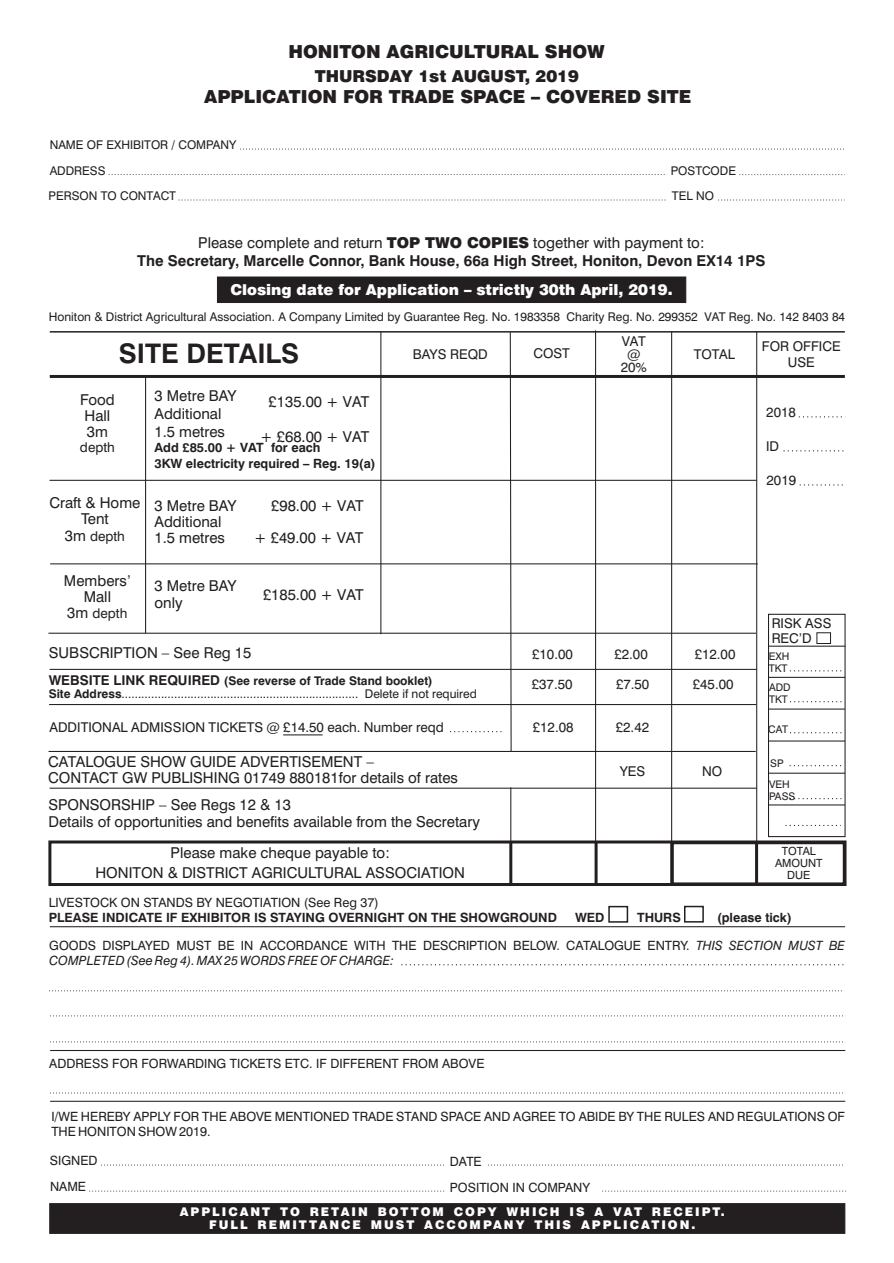
<style>
.page{position:relative;width:894px;height:1263px;background:#fff}
.page>*{position:absolute;margin:0;border:0;box-sizing:border-box;transform-origin:0 0}
.t1{font:700 27px "Swis 721 BT";color:#231f20}
.t2{font:18px "Swis 721 Blk BT";color:#231f20}
.t3{font:16.5px "Swis 721 Blk BT";color:#231f20}
.t4{font:15px/16.2px "Swis 721 BT";color:#231f20}
.t5{font:700 15px/18px "Swis 721 BT";color:#231f20;text-align:center}
.t6{font:15px "Swis 721 Blk BT";color:#fff}
.t7{font:13.5px/12.9px "Swis 721 BT";color:#231f20;text-align:center}
.t8{font:12.75px/15.3px "Swis 721 BT";color:#231f20}
.t9{font:700 12.75px/15.3px "Swis 721 BT";color:#231f20}
.t10{font:12px/25.5px "Swis 721 BT";color:#231f20}
.t11{font:12px/12.9px "Swis 721 Blk BT";letter-spacing:.165em;color:#fff;text-align:center}
.t12{font:11.25px/12.1px "Swis 721 BT";color:#231f20;text-align:center}
.t13{font:10.5px/11.4px "Swis 721 BT";color:#231f20}
.s1{font-weight:400}
.s2{font-family:"Swis 721 Blk BT";font-weight:400}
.s3{font-size:15px}
.s4{font-weight:700;font-size:13.5px}
.s5{font-weight:700}
.s6{font-style:italic}
</style>
<div class="page">
<div style="left:608px;top:906px;width:20px;height:17px;border:2px solid #231f20"></div>
<div style="left:684px;top:906px;width:20px;height:17px;border:2px solid #231f20"></div>
<hr style="left:50px;top:331px;width:795px;height:2px;background:#231f20">
<hr style="left:50px;top:375px;width:795px;height:3px;background:#231f20">
<hr style="left:50px;top:788px;width:707px;height:1px;background:#231f20">
<div style="left:50px;top:1203px;width:795px;height:31px;background:#231f20;border:1px solid #231f20"></div>
<div style="left:48px;top:841px;width:799px;height:45px;border:3px solid #231f20"></div>
<hr style="left:50px;top:1101px;width:795px;height:1px;background:#231f20">
<hr style="left:50px;top:1050px;width:795px;height:1px;background:#231f20">
<hr style="left:50px;top:926px;width:795px;height:1px;background:#231f20">
<svg style="left:401px;top:964px;width:443px;height:1px"></svg>
<svg style="left:49px;top:990px;width:793px;height:1px"></svg>
<svg style="left:50px;top:1042px;width:793px;height:1px"></svg>
<svg style="left:50px;top:1016px;width:793px;height:1px"></svg>
<svg style="left:50px;top:1093px;width:793px;height:1px"></svg>
<svg style="left:101px;top:1165px;width:742px;height:1px"></svg>
<svg style="left:89px;top:1191px;width:757px;height:1px"></svg>
<div style="left:217px;top:277px;width:469px;height:26px;background:#231f20"></div>
<hr style="left:756px;top:331px;width:1px;height:554px;background:#231f20">
<hr style="left:671px;top:331px;width:1px;height:554px;background:#231f20">
<hr style="left:595px;top:330px;width:1px;height:554px;background:#231f20">
<hr style="left:510px;top:787px;width:1px;height:98px;background:#231f20">
<svg style="left:240px;top:149px;width:604px;height:1px"></svg>
<svg style="left:109px;top:174px;width:558px;height:1px"></svg>
<svg style="left:739px;top:174px;width:106px;height:1px"></svg>
<svg style="left:179px;top:200px;width:487px;height:1px"></svg>
<svg style="left:718px;top:200px;width:127px;height:1px"></svg>
<svg style="left:799px;top:416px;width:43px;height:1px"></svg>
<svg style="left:784px;top:450px;width:60px;height:1px"></svg>
<svg style="left:800px;top:484px;width:43px;height:1px"></svg>
<hr style="left:509px;top:842px;width:3px;height:43px;background:#231f20">
<hr style="left:595px;top:842px;width:3px;height:43px;background:#231f20">
<hr style="left:670px;top:843px;width:3px;height:42px;background:#231f20">
<hr style="left:755px;top:842px;width:3px;height:43px;background:#231f20">
<div style="left:672px;top:843px;width:172px;height:41px;border:2px solid #231f20"></div>
<div style="left:446px;top:1154px;width:41px;height:13px;background:#fff"></div>
<div style="left:446px;top:1181px;width:155px;height:11px;background:#fff"></div>
<div style="left:768px;top:614px;width:78px;height:223px;border:1px solid #231f20"></div>
<hr style="left:768px;top:741px;width:77px;height:1px;background:#231f20">
<hr style="left:768px;top:773px;width:77px;height:1px;background:#231f20">
<hr style="left:768px;top:804px;width:77px;height:1px;background:#231f20">
<hr style="left:768px;top:677px;width:77px;height:1px;background:#231f20">
<hr style="left:768px;top:709px;width:77px;height:1px;background:#231f20">
<svg style="left:790px;top:670px;width:52px;height:1px"></svg>
<svg style="left:786px;top:825px;width:55px;height:1px"></svg>
<hr style="left:769px;top:646px;width:76px;height:1px;background:#231f20">
<div style="left:817px;top:632px;width:14px;height:12px;border:1px solid #231f20"></div>
<svg style="left:790px;top:701px;width:55px;height:1px"></svg>
<svg style="left:790px;top:732px;width:55px;height:1px"></svg>
<svg style="left:790px;top:765px;width:52px;height:1px"></svg>
<svg style="left:790px;top:798px;width:55px;height:1px"></svg>
<svg style="left:48px;top:331px;width:711px;height:422px"></svg>
<p class="t2" style="left:288px;top:44px;width:318px">HONITON AGRICULTURAL SHOW</p>
<p class="t2" style="left:204px;top:90px;width:489px">APPLICATION FOR TRADE SPACE – COVERED SITE</p>
<p class="t3" style="left:315px;top:69px;width:266px">THURSDAY 1st AUGUST, 2019</p>
<p class="t10" style="left:49px;top:133px;width:189px">NAME OF EXHIBITOR / COMPANY<br>ADDRESS<br>PERSON TO CONTACT</p>
<p class="t10" style="left:671px;top:159px;width:67px">POSTCODE<br>TEL NO</p>
<p class="t5" style="left:137px;top:235px;width:630px"><span class="s1">Please complete and return</span> <span class="s2">TOP TWO COPIES</span> <span class="s1">together with payment to:<br></span>The Secretary, Marcelle Connor, Bank House, 66a High Street, Honiton, Devon EX14 1PS</p>
<p class="t6" style="left:230px;top:283px;width:444px">Closing date for Application – strictly 30th April, 2019.</p>
<p class="t10" style="left:49px;top:305px;width:798px">Honiton &amp; District Agricultural Association. A Company Limited by Guarantee Reg. No. 1983358 Charity Reg. No. 299352 VAT Reg. No. 142 8403 84</p>
<h1 class="t1" style="left:119px;top:342px;width:182px">SITE DETAILS</h1>
<p class="t4" style="left:80px;top:393px;width:36px">Food<br>Hall<br>3m</p>
<p class="t7" style="left:80px;top:442px;width:36px">depth</p>
<p class="t4" style="left:154px;top:388px;width:84px;line-height:18px">3 Metre BAY<br>Additional<br>1.5 metres</p>
<p class="t9" style="left:154px;top:441px;width:223px">Add £85.00 + VAT for each<br>3KW electricity required – Reg. 19(a)</p>
<p class="t4" style="left:269px;top:395px;width:102px">£135.00 + VAT</p>
<p class="t4" style="left:260px;top:430px;width:111px">+ £68.00 + VAT</p>
<p class="t4" style="left:49px;top:496px;width:93px">Craft &amp; Home</p>
<p class="t4" style="left:271px;top:499px;width:94px">£98.00 + VAT</p>
<p class="t4" style="left:81px;top:512px;width:29px">Tent</p>
<p class="t7" style="left:65px;top:531px;width:62px"><span class="s3">3m</span> depth</p>
<p class="t4" style="left:154px;top:499px;width:84px">3 Metre BAY<br>Additional<br>1.5 metres</p>
<p class="t4" style="left:154px;top:579px;width:84px">3 Metre BAY only</p>
<p class="t4" style="left:254px;top:531px;width:111px">+ £49.00 + VAT</p>
<p class="t4" style="left:64px;top:574px;width:68px;text-align:center">Members’<br>Mall</p>
<p class="t7" style="left:67px;top:609px;width:62px"><span class="s3">3m</span> depth</p>
<p class="t4" style="left:263px;top:588px;width:102px">£185.00 + VAT</p>
<p class="t7" style="left:413px;top:349px;width:76px">BAYS REQD</p>
<p class="t7" style="left:533px;top:348px;width:38px">COST</p>
<p class="t7" style="left:621px;top:336px;width:28px">VAT @<br>20%</p>
<p class="t7" style="left:694px;top:349px;width:43px">TOTAL</p>
<p class="t7" style="left:762px;top:339px;width:80px;line-height:16.2px">FOR OFFICE<br>USE</p>
<p class="t7" style="left:766px;top:407px;width:31px">2018</p>
<p class="t7" style="left:766px;top:441px;width:15px">ID</p>
<p class="t7" style="left:767px;top:475px;width:31px">2019</p>
<p class="t7" style="left:772px;top:618px;width:61px;line-height:14.5px;text-align:left">RISK ASS<br>REC’D</p>
<p class="t4" style="left:49px;top:646px;width:204px">SUBSCRIPTION – See Reg 15</p>
<p class="t7" style="left:532px;top:649px;width:42px">£10.00</p>
<p class="t7" style="left:614px;top:649px;width:35px">£2.00</p>
<p class="t7" style="left:695px;top:649px;width:42px">£12.00</p>
<p class="t10" style="left:49px;top:675px;width:430px;line-height:13.2px"><span class="s4">WEBSITE LINK REQUIRED</span> <span class="s5">(See reverse of Trade Stand booklet)<br>Site Address</span>........................................................................ Delete if not required</p>
<p class="t7" style="left:50px;top:722px;width:396px">ADDITIONAL ADMISSION TICKETS @ £14.50 each. Number reqd</p>
<p class="t7" style="left:533px;top:722px;width:42px">£12.08</p>
<p class="t7" style="left:616px;top:722px;width:35px">£2.42</p>
<p class="t7" style="left:532px;top:679px;width:42px">£37.50</p>
<p class="t7" style="left:616px;top:679px;width:35px">£7.50</p>
<p class="t7" style="left:693px;top:679px;width:42px">£45.00</p>
<p class="t4" style="left:48px;top:755px;width:411px">CATALOGUE SHOW GUIDE ADVERTISEMENT –<br>CONTACT GW PUBLISHING 01749 880181for details of rates</p>
<p class="t4" style="left:48px;top:798px;width:433px">SPONSORSHIP – See Regs 12 &amp; 13<br>Details of opportunities and benefits available from the Secretary</p>
<p class="t4" style="left:95px;top:845px;width:371px;line-height:19.8px;text-align:center">Please make cheque payable to:<br>HONITON &amp; DISTRICT AGRICULTURAL ASSOCIATION</p>
<p class="t7" style="left:620px;top:766px;width:27px">YES</p>
<p class="t7" style="left:702px;top:766px;width:22px">NO</p>
<p class="t13" style="left:769px;top:652px;width:22px">EXH<br>TKT</p>
<p class="t13" style="left:769px;top:683px;width:23px">ADD<br>TKT</p>
<p class="t13" style="left:768px;top:725px;width:21px">CAT</p>
<p class="t13" style="left:769px;top:754px;width:22px;line-height:21px">SP<br>VEH</p>
<p class="t13" style="left:769px;top:791px;width:28px">PASS</p>
<p class="t12" style="left:775px;top:846px;width:49px">TOTAL<br>AMOUNT<br>DUE</p>
<p class="t8" style="left:49px;top:896px;width:331px">LIVESTOCK ON STANDS BY NEGOTIATION (See Reg 37)</p>
<p class="t9" style="left:49px;top:911px;width:510px">PLEASE INDICATE IF EXHIBITOR IS STAYING OVERNIGHT ON THE SHOWGROUND</p>
<p class="t9" style="left:575px;top:911px;width:31px">WED</p>
<p class="t9" style="left:637px;top:911px;width:45px">THURS</p>
<p class="t9" style="left:717px;top:911px;width:76px">(please tick)</p>
<p class="t8" style="left:49px;top:939px;width:797px">GOODS DISPLAYED MUST BE IN ACCORDANCE WITH THE DESCRIPTION BELOW. CATALOGUE ENTRY. <span class="s6">THIS SECTION MUST BE<br>COMPLETED (See Reg 4). MAX 25 WORDS FREE OF CHARGE:</span></p>
<p class="t8" style="left:49px;top:1057px;width:437px">ADDRESS FOR FORWARDING TICKETS ETC. IF DIFFERENT FROM ABOVE</p>
<p class="t8" style="left:51px;top:1110px;width:795px">I/WE HEREBY APPLY FOR THE ABOVE MENTIONED TRADE STAND SPACE AND AGREE TO ABIDE BY THE RULES AND REGULATIONS OF<br>THE HONITON SHOW 2019.</p>
<p class="t8" style="left:50px;top:1155px;width:49px">SIGNED</p>
<p class="t8" style="left:450px;top:1155px;width:33px">DATE</p>
<p class="t8" style="left:50px;top:1180px;width:38px">NAME</p>
<p class="t8" style="left:450px;top:1181px;width:142px">POSITION IN COMPANY</p>
<p class="t11" style="left:180px;top:1207px;width:547px">APPLICANT TO RETAIN BOTTOM COPY WHICH IS A VAT RECEIPT.<br>FULL REMITTANCE MUST ACCOMPANY THIS APPLICATION.</p>
</div>
